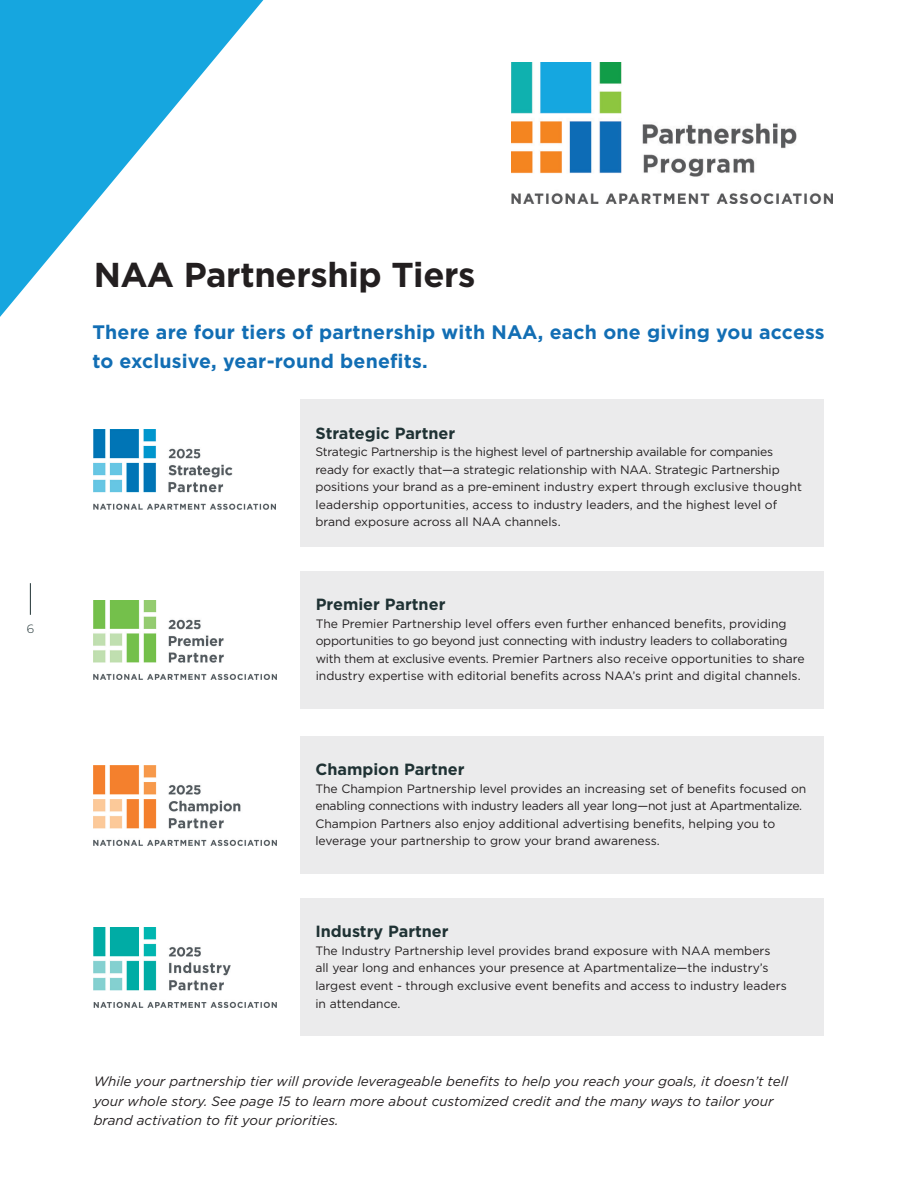
<style>
.page{position:relative;width:917px;height:1187px;background:#fff}
.page>*{position:absolute;margin:0;border:0;box-sizing:border-box;transform-origin:0 0}
.t1{font:700 34.5px "Gotham";letter-spacing:-.01em;color:#231f20}
.t2{font:700 19.5px/28.5px "Gotham";letter-spacing:.01em;color:#126eb4}
.t3{font:700 16.2px "Gotham";color:#1f3234}
.t4{font:italic 13.5px/19.5px "Gotham";color:#231f20}
.t5{font:12.15px/17.5px "Gotham";color:#231f20}
.t6{font:300 12px "Montserrat";color:#1f3234}
</style>
<div class="page">
<svg style="left:0;top:0;width:264px;height:317px;fill:#16a6df"></svg>
<img style="left:511px;top:62px;width:321px;height:141px">
<hr style="left:30px;top:583px;width:1px;height:31px;background:#1f3234">
<div style="left:300px;top:571px;width:523px;height:137px;background:#ebebec"></div>
<div style="left:300px;top:399px;width:523px;height:148px;background:#ebebec"></div>
<div style="left:299px;top:897px;width:524px;height:138px;background:#ebebec"></div>
<div style="left:299px;top:736px;width:524px;height:137px;background:#ebebec"></div>
<img style="left:94px;top:765px;width:182px;height:80px">
<img style="left:94px;top:600px;width:182px;height:80px">
<img style="left:93px;top:429px;width:183px;height:80px">
<img style="left:94px;top:927px;width:182px;height:79px">
<p class="t6" style="left:27px;top:620px;width:9px">6</p>
<h1 class="t1" style="left:94px;top:251px;width:383px">NAA Partnership Tiers</h1>
<h2 class="t2" style="left:92px;top:318px;width:733px">There are four tiers of partnership with NAA, each one giving you access to exclusive, year-round benefits.</h2>
<h3 class="t3" style="left:315px;top:422px;width:141px">Strategic Partner</h3>
<p class="t5" style="left:315px;top:443px;width:488px">Strategic Partnership is the highest level of partnership available for companies ready for exactly that—a strategic relationship with NAA. Strategic Partnership positions your brand as a pre-eminent industry expert through exclusive thought leadership opportunities, access to industry leaders, and the highest level of brand exposure across all NAA channels.</p>
<h3 class="t3" style="left:315px;top:593px;width:131px">Premier Partner</h3>
<p class="t5" style="left:315px;top:614px;width:490px">The Premier Partnership level offers even further enhanced benefits, providing opportunities to go beyond just connecting with industry leaders to collaborating with them at exclusive events. Premier Partners also receive opportunities to share industry expertise with editorial benefits across NAA’s print and digital channels.</p>
<h3 class="t3" style="left:315px;top:758px;width:151px">Champion Partner</h3>
<p class="t5" style="left:315px;top:779px;width:492px">The Champion Partnership level provides an increasing set of benefits focused on enabling connections with industry leaders all year long—not just at Apartmentalize.<br>Champion Partners also enjoy additional advertising benefits, helping you to leverage your partnership to grow your brand awareness.</p>
<h3 class="t3" style="left:315px;top:920px;width:135px">Industry Partner</h3>
<p class="t5" style="left:315px;top:941px;width:472px">The Industry Partnership level provides brand exposure with NAA members all year long and enhances your presence at Apartmentalize—the industry’s largest event - through exclusive event benefits and access to industry leaders in attendance.</p>
<p class="t4" style="left:94px;top:1071px;width:695px">While your partnership tier will provide leverageable benefits to help you reach your goals, it doesn’t tell your whole story. See page 15 to learn more about customized credit and the many ways to tailor your brand activation to fit your priorities.</p>
</div>
